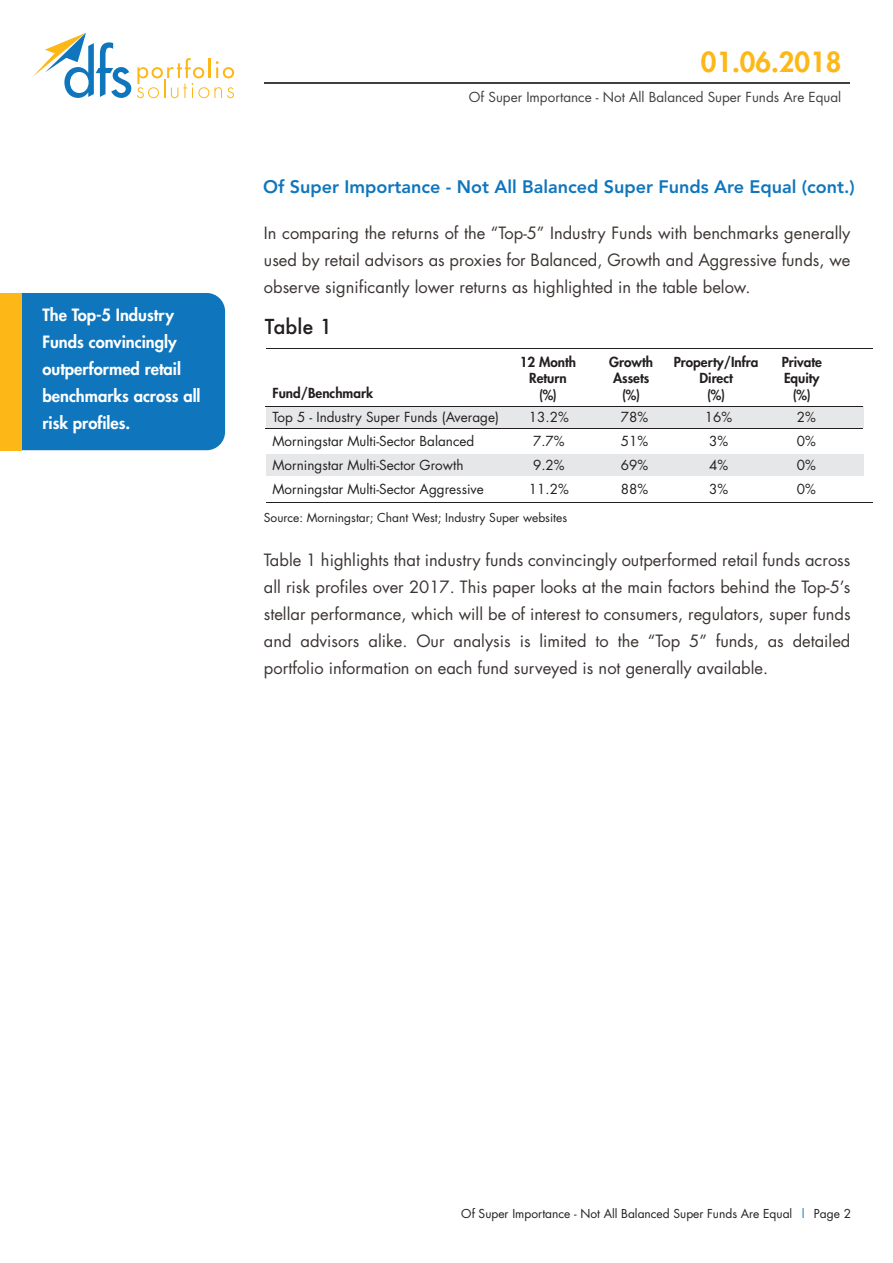
<style>
.page{position:relative;width:893px;height:1263px;background:#fff}
.page>*{position:absolute;margin:0;border:0;box-sizing:border-box;transform-origin:0 0}
.t1{font:800 27px "Futura";color:#fdb716}
.t2{font:500 20.1px "Futura";color:#231f20}
.t3{font:800 18px "Avenir";color:#0f76bd}
.t4{font:16.5px/27px "Futura";color:#3c3533;text-align:justify}
.t5{font:800 16.5px/27px "Futura";color:#fff}
.t6{font:13.5px "Futura";color:#231f20}
.t7{font:800 13.5px/16.2px "Futura";color:#231f20;text-align:center}
.t8{font:13.5px "Futura";color:#404041}
.t9{font:12px "Futura";color:#231f20}
.s1{color:#0f76bd}
</style>
<div class="page">
<div style="left:21px;top:293px;width:204px;height:157px;background:#0f76bd"></div>
<div style="left:0;top:293px;width:21px;height:157px;background:#fdb716"></div>
<div style="left:266px;top:407px;width:597px;height:21px;background:#e6e7e8"></div>
<hr style="left:266px;top:428px;width:597px;height:1px;background:#231f20">
<div style="left:266px;top:454px;width:597px;height:21px;background:#e6e7e8"></div>
<hr style="left:266px;top:502px;width:606px;height:1px;background:#231f20">
<hr style="left:266px;top:348px;width:606px;height:1px;background:#231f20">
<hr style="left:266px;top:406px;width:597px;height:1px;background:#231f20">
<svg style="left:32px;top:33px;width:99px;height:65px"></svg>
<svg style="left:137px;top:58px;width:97px;height:40px"></svg>
<hr style="left:264px;top:83px;width:585px;height:1px;background:#404041">
<h1 class="t1" style="left:701px;top:47px;width:142px">01.06.2018</h1>
<p class="t8" style="left:469px;top:90px;width:374px">Of Super Importance - Not All Balanced Super Funds Are Equal</p>
<p class="t3" style="left:263px;top:176px;width:593px">Of Super Importance - Not All Balanced Super Funds Are Equal (cont.)</p>
<p class="t4" style="left:264px;top:220px;width:588px">In comparing the returns of the “Top-5” Industry Funds with benchmarks generally used by retail advisors as proxies for Balanced, Growth and Aggressive funds, we observe significantly lower returns as highlighted in the table below.</p>
<p class="t5" style="left:43px;top:302px;width:160px">The Top-5 Industry<br>Funds convincingly outperformed retail benchmarks across all risk profiles.</p>
<p class="t2" style="left:265px;top:317px;width:69px">Table 1</p>
<p class="t7" style="left:520px;top:354px;width:58px">12 Month<br>Return (%)</p>
<p class="t7" style="left:609px;top:354px;width:45px">Growth<br>Assets (%)</p>
<p class="t7" style="left:674px;top:354px;width:86px">Property/Infra<br>Direct<br>(%)</p>
<p class="t7" style="left:782px;top:354px;width:42px">Private<br>Equity (%)</p>
<p class="t7" style="left:272px;top:385px;width:102px">Fund/Benchmark</p>
<p class="t6" style="left:272px;top:410px;width:228px">Top 5 - Industry Super Funds (Average)</p>
<p class="t6" style="left:529px;top:410px;width:41px">13.2%</p>
<p class="t6" style="left:621px;top:410px;width:29px">78%</p>
<p class="t6" style="left:705px;top:410px;width:29px">16%</p>
<p class="t6" style="left:797px;top:410px;width:21px">2%</p>
<p class="t6" style="left:272px;top:434px;width:203px">Morningstar Multi-Sector Balanced</p>
<p class="t6" style="left:533px;top:434px;width:33px">7.7%</p>
<p class="t6" style="left:621px;top:434px;width:29px">51%</p>
<p class="t6" style="left:709px;top:434px;width:21px">3%</p>
<p class="t6" style="left:797px;top:434px;width:21px">0%</p>
<p class="t6" style="left:272px;top:458px;width:192px">Morningstar Multi-Sector Growth</p>
<p class="t6" style="left:533px;top:458px;width:33px">9.2%</p>
<p class="t6" style="left:621px;top:458px;width:29px">69%</p>
<p class="t6" style="left:709px;top:458px;width:21px">4%</p>
<p class="t6" style="left:797px;top:458px;width:21px">0%</p>
<p class="t6" style="left:272px;top:482px;width:213px">Morningstar Multi-Sector Aggressive</p>
<p class="t6" style="left:529px;top:482px;width:41px">11.2%</p>
<p class="t6" style="left:621px;top:482px;width:29px">88%</p>
<p class="t6" style="left:709px;top:482px;width:21px">3%</p>
<p class="t6" style="left:797px;top:482px;width:21px">0%</p>
<p class="t9" style="left:264px;top:511px;width:305px">Source: Morningstar; Chant West; Industry Super websites</p>
<p class="t4" style="left:264px;top:546px;width:588px">Table 1 highlights that industry funds convincingly outperformed retail funds across all risk profiles over 2017. This paper looks at the main factors behind the Top-5’s stellar performance, which will be of interest to consumers, regulators, super funds and advisors alike. Our analysis is limited to the “Top 5” funds, as detailed portfolio information on each fund surveyed is not generally available.</p>
<p class="t9" style="left:461px;top:1207px;width:391px">Of Super Importance - Not All Balanced Super Funds Are Equal <span class="s1">|</span> Page 2</p>
</div>
